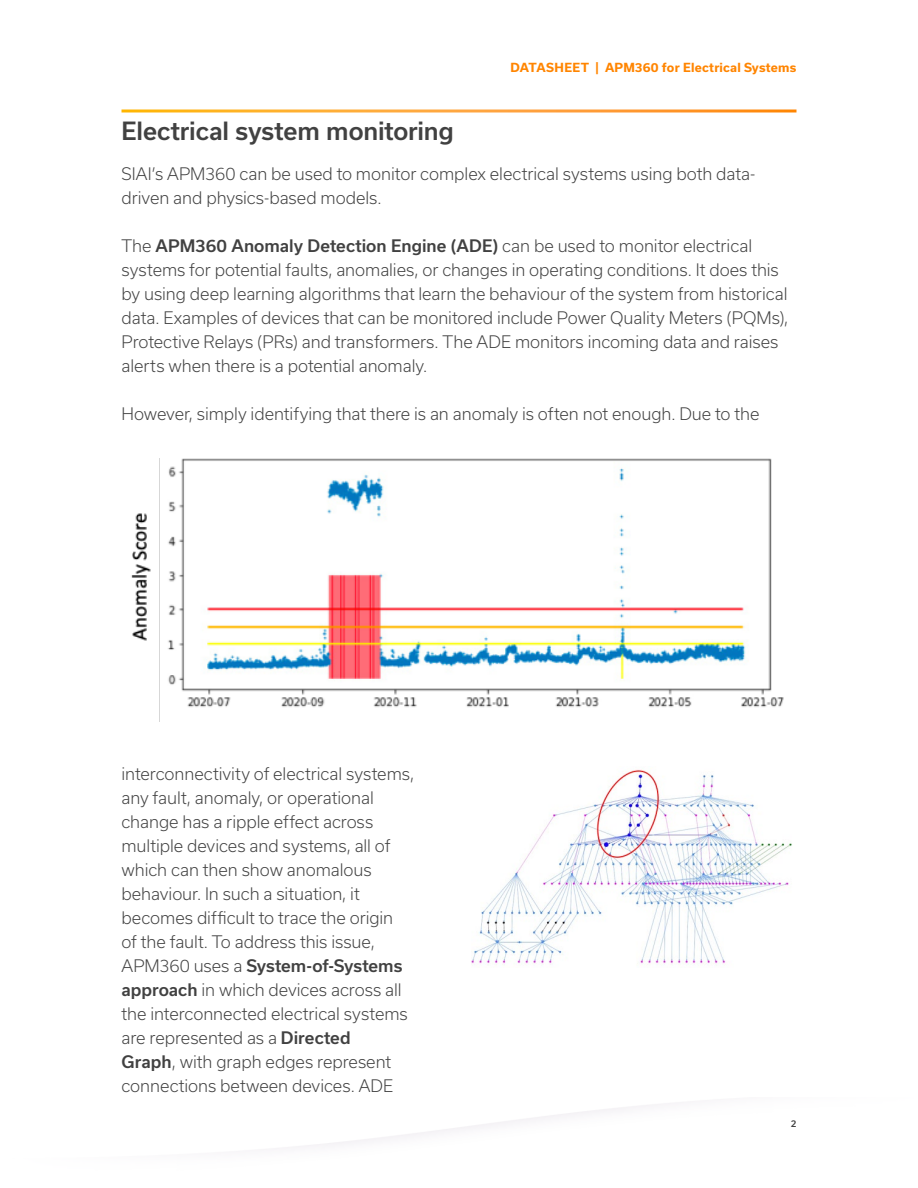
<style>
.page{position:relative;width:918px;height:1188px;background:#fff}
.page>*{position:absolute;margin:0;border:0;box-sizing:border-box;transform-origin:0 0}
.t1{font:500 24px "Usual";letter-spacing:-.005em;color:#414141}
.t2{font:300 16.5px/24px "Usual";letter-spacing:-.005em;color:#414141}
.t3{font:700 12px "Usual";letter-spacing:.015em;color:#ff8500}
.t4{font:500 9px "Usual";color:#414141}
.s1{font-weight:500}
</style>
<div class="page">
<img style="left:131px;top:458px;width:653px;height:263px">
<img style="left:472px;top:769px;width:320px;height:196px">
<p class="t3" style="left:510px;top:61px;width:288px">DATASHEET | APM360 for Electrical Systems</p>
<h1 class="t1" style="left:122px;top:117px;width:334px">Electrical system monitoring</h1>
<p class="t2" style="left:122px;top:162px;width:636px">SIAI’s APM360 can be used to monitor complex electrical systems using both data&shy;driven and physics-based models.</p>
<p class="t2" style="left:122px;top:234px;width:668px">The <span class="s1">APM360 Anomaly Detection Engine (ADE)</span> can be used to monitor electrical systems for potential faults, anomalies, or changes in operating conditions. It does this by using deep learning algorithms that learn the behaviour of the system from historical data. Examples of devices that can be monitored include Power Quality Meters (PQMs), Protective Relays (PRs) and transformers. The ADE monitors incoming data and raises alerts when there is a potential anomaly.</p>
<p class="t2" style="left:122px;top:402px;width:640px">However, simply identifying that there is an anomaly is often not enough. Due to the</p>
<p class="t2" style="left:122px;top:762px;width:294px">interconnectivity of electrical systems, any fault, anomaly, or operational change has a ripple effect across multiple devices and systems, all of which can then show anomalous behaviour. In such a situation, it becomes difficult to trace the origin<br>of the fault. To address this issue, APM360 uses a <span class="s1">System-of-Systems approach</span> in which devices across all the interconnected electrical systems are represented as a <span class="s1">Directed<br>Graph</span>, with graph edges represent connections between devices. ADE</p>
<p class="t4" style="left:791px;top:1119px;width:7px">2</p>
</div>
